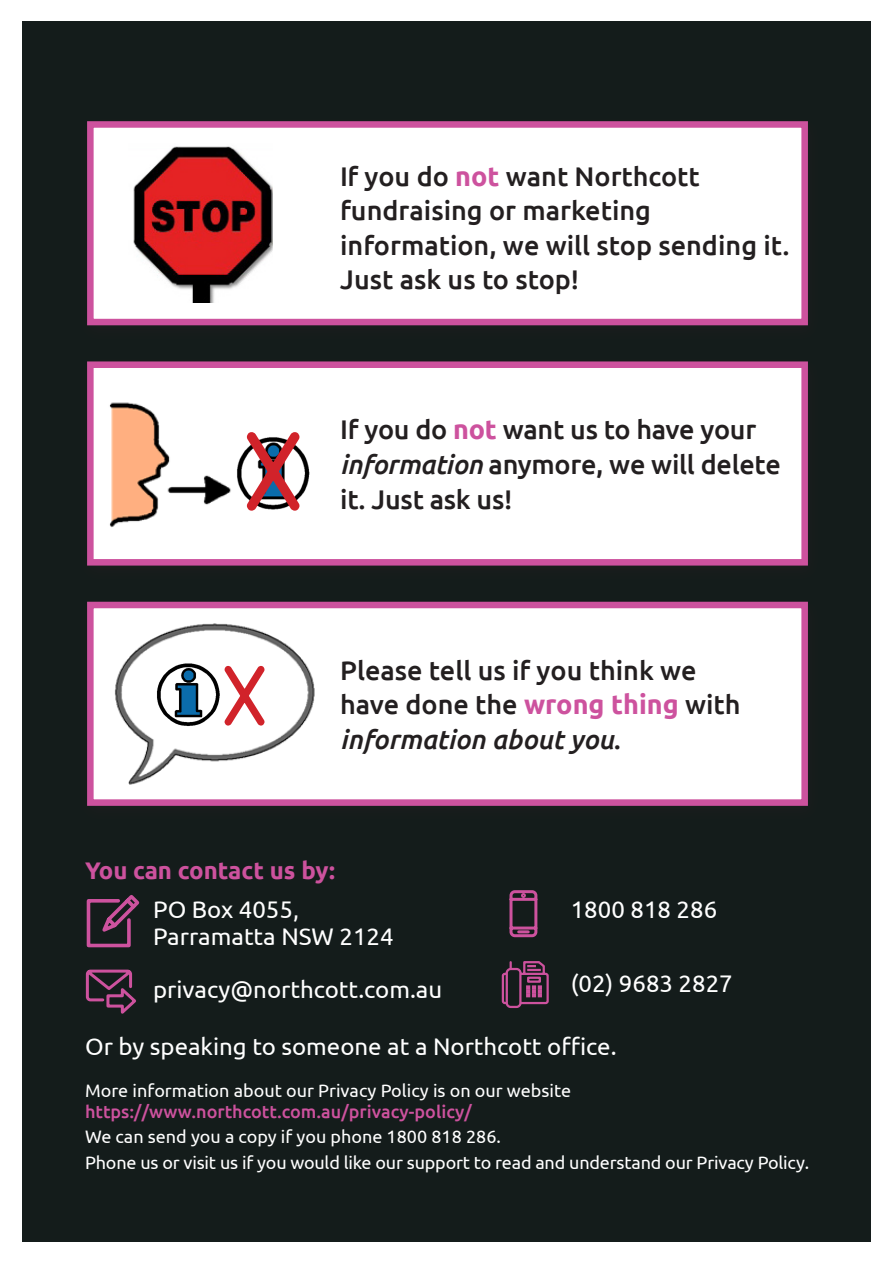
<style>
.page{position:relative;width:893px;height:1263px;background:#fff}
.page>*{position:absolute;margin:0;border:0;box-sizing:border-box;transform-origin:0 0}
.t1{font:300 103.5px "Hiruko";color:#d1232a}
.t2{font:300 78.6px "Hiruko";color:#d1232a}
.t3{font:500 27px/34.5px "Ubuntu";color:#231f20}
.t4{font:24px/27px "Ubuntu";color:#fff}
.t5{font:700 24px "Ubuntu";color:#cd529e}
.t6{font:18px/21px "Ubuntu";color:#fff}
.s1{font-weight:700;color:#cd529e}
.s2{font-style:italic}
.s3{font-weight:500;color:#cd529e}
</style>
<div class="page">
<div style="left:22px;top:21px;width:849px;height:1221px;background:#141c1b"></div>
<div style="left:87px;top:121px;width:721px;height:204px;background:#fff;border:7px solid #cd529e"></div>
<div style="left:87px;top:361px;width:721px;height:205px;background:#fff;border:7px solid #cd529e"></div>
<div style="left:87px;top:602px;width:721px;height:204px;background:#fff;border:7px solid #cd529e"></div>
<img style="left:133px;top:146px;width:139px;height:157px">
<img style="left:109px;top:402px;width:122px;height:125px">
<img style="left:237px;top:437px;width:73px;height:73px">
<img style="left:114px;top:623px;width:201px;height:162px">
<img style="left:154px;top:660px;width:70px;height:68px">
<svg style="left:509px;top:890px;width:29px;height:48px"></svg>
<svg style="left:85px;top:969px;width:51px;height:45px"></svg>
<svg style="left:86px;top:895px;width:54px;height:53px"></svg>
<svg style="left:501px;top:961px;width:48px;height:48px"></svg>
<p class="t3" style="left:340px;top:158px;width:451px">If you do <span class="s1">not</span> want Northcott fundraising or marketing information, we will stop sending it.<br>Just ask us to stop!</p>
<p class="t1" style="left:241px;top:411px;width:62px">X</p>
<p class="t3" style="left:340px;top:412px;width:442px">If you do <span class="s1">not</span> want us to have your <span class="s2">information</span> anymore, we will delete</p>
<p class="t3" style="left:340px;top:481px;width:174px">it. Just ask us!</p>
<p class="t2" style="left:220px;top:650px;width:47px">X</p>
<p class="t3" style="left:340px;top:652px;width:402px">Please tell us if you think we have done the <span class="s1">wrong thing</span> with <span class="s2">information about you</span>.</p>
<p class="t5" style="left:85px;top:855px;width:251px">You can contact us by:</p>
<p class="t4" style="left:153px;top:896px;width:242px">PO Box 4055,<br>Parramatta NSW 2124</p>
<p class="t4" style="left:153px;top:975px;width:291px">privacy@northcott.com.au</p>
<p class="t4" style="left:571px;top:896px;width:148px">1800 818 286</p>
<p class="t4" style="left:571px;top:969px;width:163px">(02) 9683 2827</p>
<p class="t4" style="left:85px;top:1032px;width:533px">Or by speaking to someone at a Northcott office.</p>
<p class="t6" style="left:85px;top:1079px;width:488px">More information about our Privacy Policy is on our website <span class="s3">https://www.northcott.com.au/privacy-policy/</span></p>
<p class="t6" style="left:85px;top:1126px;width:417px">We can send you a copy if you phone 1800 818 286.</p>
<p class="t6" style="left:85px;top:1151px;width:726px">Phone us or visit us if you would like our support to read and understand our Privacy Policy.</p>
</div>
